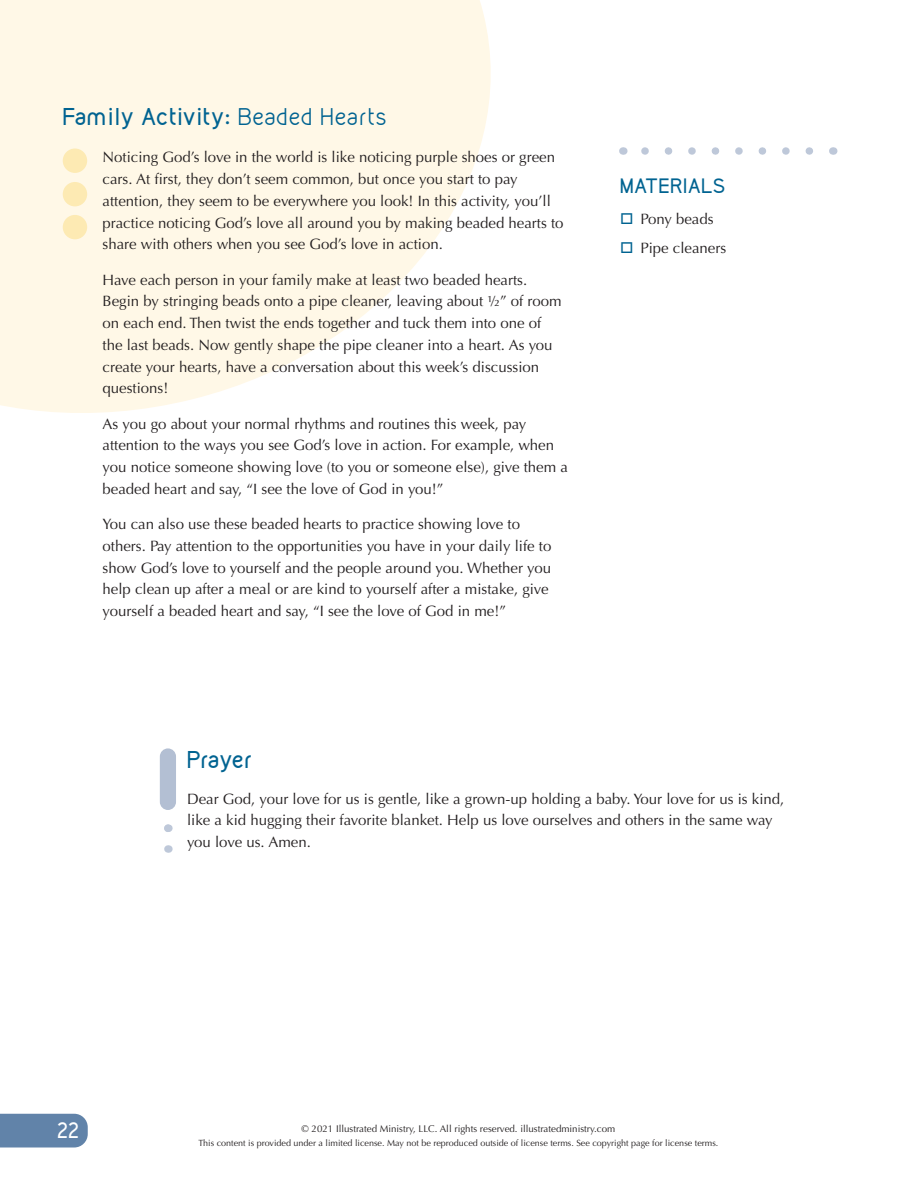
<style>
.page{position:relative;width:918px;height:1188px;background:#fff}
.page>*{position:absolute;margin:0;border:0;box-sizing:border-box;transform-origin:0 0}
.Head_A{font:700 21px "Kirvy";letter-spacing:.05em;color:#006391}
.t1{font:700 19.5px "Kirvy";color:#fff}
.Head_-_materials{font:700 18px "Kirvy";color:#006391}
.Body_copy{font:15px/21.8px "Optima";color:#231f20}
.Bullets_-_material{font:15px "Optima";color:#231f20}
.t2{font:9.75px "Optima";color:#231f20}
.t3{font:9px "Optima";color:#231f20}
.s1{font-weight:400}
.s2{color:#006391}
</style>
<div class="page">
<div style="left:0;top:1114px;width:88px;height:34px;background:#6183a9"></div>
<svg style="left:0;top:0;width:491px;height:413px;fill:#fff8e7"></svg>
<div style="left:63px;top:149px;width:24px;height:24px;background:#fdeab3;border-radius:50%"></div>
<div style="left:63px;top:182px;width:24px;height:24px;background:#fdeab3;border-radius:50%"></div>
<div style="left:63px;top:215px;width:24px;height:24px;background:#fdeab3;border-radius:50%"></div>
<svg style="left:641px;top:147px;width:168px;height:8px"></svg>
<div style="left:160px;top:748px;width:16px;height:62px;background:#b3bfd3;border-radius:8px"></div>
<svg style="left:164px;top:824px;width:8px;height:8px"></svg>
<p class="Head_A" style="left:63px;top:102px;width:326px">Family Activity: <span class="s1">Beaded Hearts</span></p>
<p class="Body_copy" style="left:103px;top:147px;width:463px">Noticing God’s love in the world is like noticing purple shoes or green cars. At first, they don’t seem common, but once you start to pay attention, they seem to be everywhere you look! In this activity, you’ll practice noticing God’s love all around you by making beaded hearts to share with others when you see God’s love in action.</p>
<p class="Body_copy" style="left:103px;top:269px;width:461px">Have each person in your family make at least two beaded hearts.<br>Begin by stringing beads onto a pipe cleaner, leaving about ½” of room on each end. Then twist the ends together and tuck them into one of the last beads. Now gently shape the pipe cleaner into a heart. As you create your hearts, have a conversation about this week’s discussion questions!</p>
<p class="Body_copy" style="left:103px;top:413px;width:467px">As you go about your normal rhythms and routines this week, pay attention to the ways you see God’s love in action. For example, when you notice someone showing love (to you or someone else), give them a beaded heart and say, “I see the love of God in you!”</p>
<p class="Body_copy" style="left:103px;top:513px;width:450px">You can also use these beaded hearts to practice showing love to others. Pay attention to the opportunities you have in your daily life to show God’s love to yourself and the people around you. Whether you help clean up after a meal or are kind to yourself after a mistake, give yourself a beaded heart and say, “I see the love of God in me!”</p>
<p class="Head_-_materials" style="left:620px;top:173px;width:108px">MATERIALS</p>
<p class="Bullets_-_material" style="left:620px;top:210px;width:95px"><span class="s2">□</span> Pony beads</p>
<p class="Bullets_-_material" style="left:620px;top:239px;width:108px"><span class="s2">□</span> Pipe cleaners</p>
<h2 class="t1" style="left:57px;top:1117px;width:24px">22</h2>
<p class="Head_A" style="left:187px;top:746px;width:67px">Prayer</p>
<p class="Body_copy" style="left:187px;top:788px;width:599px">Dear God, your love for us is gentle, like a grown-up holding a baby. Your love for us is kind, like a kid hugging their favorite blanket. Help us love ourselves and others in the same way you love us. Amen.</p>
<p class="t2" style="left:302px;top:1123px;width:315px">© 2021 Illustrated Ministry, LLC. All rights reserved. illustratedministry.com</p>
<p class="t3" style="left:199px;top:1138px;width:521px">This content is provided under a limited license. May not be reproduced outside of license terms. See copyright page for license terms.</p>
</div>
